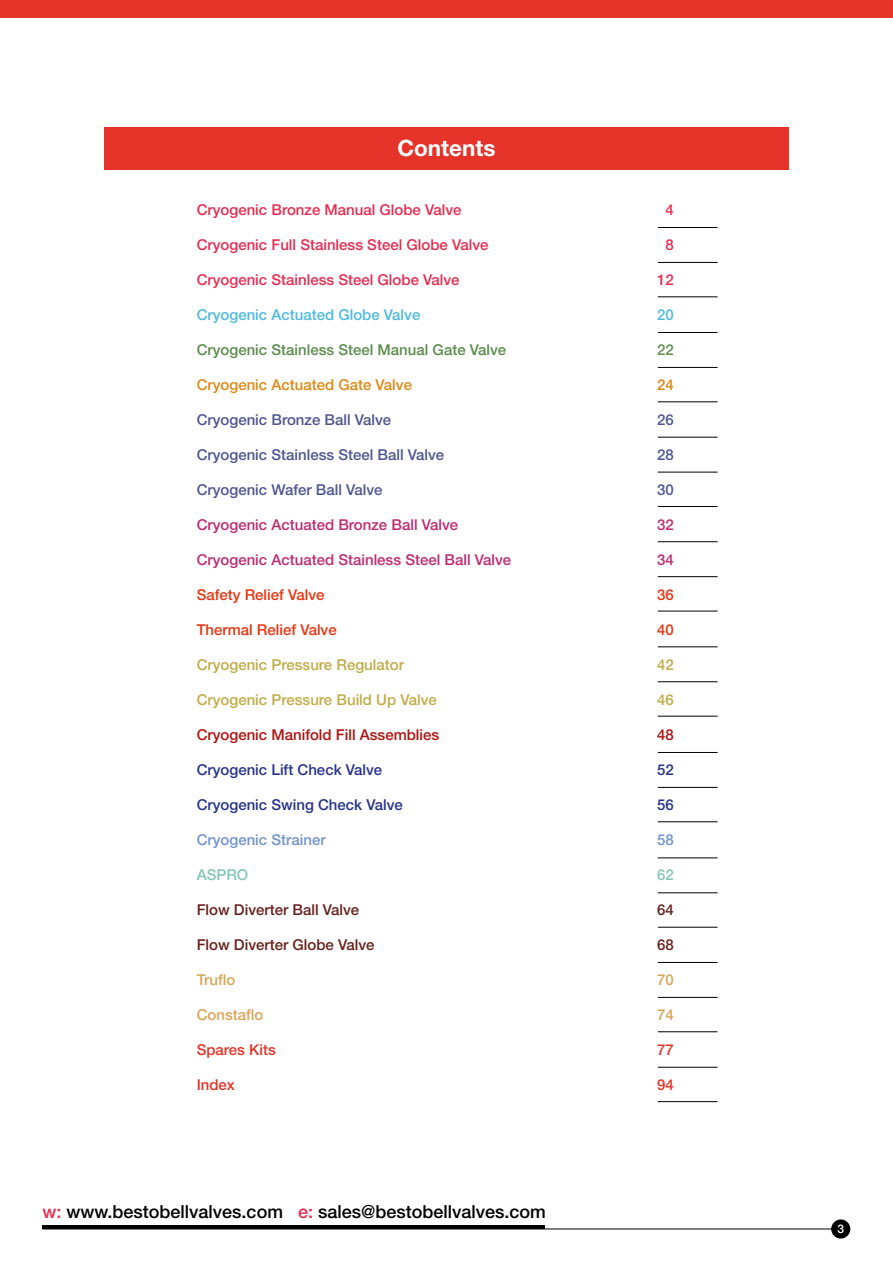
<style>
.page{position:relative;width:893px;height:1263px;background:#fff}
.page>*{position:absolute;margin:0;border:0;box-sizing:border-box;transform-origin:0 0}
.t1{font:700 22.5px "Helvetica Neue LT Std";color:#fff}
.t2{font:500 18px "Helvetica Neue LT Std";color:#000}
.t3{font:500 15px "Helvetica Neue LT Std";color:#e72d52}
.t4{font:500 15px "Helvetica Neue LT Std";color:#505691}
.t5{font:500 15px "Helvetica Neue LT Std";color:#be2b70}
.t6{font:500 15px "Helvetica Neue LT Std";color:#c2ac48}
.t7{font:500 15px "Helvetica Neue LT Std";color:#28348b}
.t8{font:500 15px "Helvetica Neue LT Std";color:#67221d}
.t9{font:500 15px "Helvetica Neue LT Std";color:#5c8d4d}
.t10{font:500 15px "Helvetica Neue LT Std";color:#e63612}
.t11{font:500 15px "Helvetica Neue LT Std";color:#af1310}
.t12{font:500 15px "Helvetica Neue LT Std";color:#50bade}
.t13{font:500 15px "Helvetica Neue LT Std";color:#df8815}
.t14{font:500 15px "Helvetica Neue LT Std";color:#7295cd}
.t15{font:500 15px "Helvetica Neue LT Std";color:#daa458}
.t16{font:500 15px "Helvetica Neue LT Std";color:#e63329}
.t17{font:500 15px "Helvetica Neue LT Std";color:#85c8b5}
.t18{font:500 12px "Helvetica Neue LT Std";color:#fff}
.s1{color:#e72d52}
</style>
<div class="page">
<div style="left:831px;top:1219px;width:19px;height:19px;background:#000;border-radius:50%"></div>
<hr style="left:43px;top:1228px;width:798px;height:1px;background:#000">
<hr style="left:43px;top:1225px;width:502px;height:4px;background:#000">
<div style="left:0;top:0;width:893px;height:17px;background:#e63329"></div>
<div style="left:104px;top:128px;width:685px;height:42px;background:#e63329"></div>
<hr style="left:658px;top:227px;width:60px;height:1px;background:#000">
<hr style="left:658px;top:332px;width:60px;height:1px;background:#000">
<hr style="left:658px;top:437px;width:60px;height:1px;background:#000">
<hr style="left:658px;top:541px;width:60px;height:1px;background:#000">
<hr style="left:658px;top:646px;width:60px;height:1px;background:#000">
<hr style="left:658px;top:752px;width:60px;height:1px;background:#000">
<hr style="left:658px;top:857px;width:60px;height:1px;background:#000">
<hr style="left:658px;top:962px;width:60px;height:1px;background:#000">
<hr style="left:658px;top:262px;width:60px;height:1px;background:#000">
<hr style="left:658px;top:367px;width:60px;height:1px;background:#000">
<hr style="left:658px;top:472px;width:60px;height:1px;background:#000">
<hr style="left:658px;top:576px;width:60px;height:1px;background:#000">
<hr style="left:658px;top:681px;width:60px;height:1px;background:#000">
<hr style="left:658px;top:787px;width:60px;height:1px;background:#000">
<hr style="left:658px;top:892px;width:60px;height:1px;background:#000">
<hr style="left:658px;top:997px;width:60px;height:1px;background:#000">
<hr style="left:658px;top:1067px;width:60px;height:1px;background:#000">
<hr style="left:658px;top:296px;width:60px;height:1px;background:#000">
<hr style="left:658px;top:401px;width:60px;height:1px;background:#000">
<hr style="left:658px;top:506px;width:60px;height:1px;background:#000">
<hr style="left:658px;top:611px;width:60px;height:1px;background:#000">
<hr style="left:658px;top:716px;width:60px;height:1px;background:#000">
<hr style="left:658px;top:821px;width:60px;height:1px;background:#000">
<hr style="left:658px;top:927px;width:60px;height:1px;background:#000">
<hr style="left:658px;top:1031px;width:60px;height:1px;background:#000">
<hr style="left:658px;top:1101px;width:60px;height:1px;background:#000">
<h1 class="t1" style="left:397px;top:134px;width:99px">Contents</h1>
<p class="t3" style="left:197px;top:201px;width:266px">Cryogenic Bronze Manual Globe Valve</p>
<p class="t3" style="left:665px;top:201px;width:10px">4</p>
<p class="t3" style="left:197px;top:236px;width:293px">Cryogenic Full Stainless Steel Globe Valve</p>
<p class="t3" style="left:665px;top:236px;width:10px">8</p>
<p class="t3" style="left:197px;top:271px;width:264px">Cryogenic Stainless Steel Globe Valve</p>
<p class="t3" style="left:657px;top:271px;width:18px">12</p>
<p class="t12" style="left:197px;top:306px;width:225px">Cryogenic Actuated Globe Valve</p>
<p class="t12" style="left:657px;top:306px;width:18px">20</p>
<p class="t9" style="left:197px;top:341px;width:311px">Cryogenic Stainless Steel Manual Gate Valve</p>
<p class="t9" style="left:657px;top:341px;width:18px">22</p>
<p class="t13" style="left:197px;top:376px;width:217px">Cryogenic Actuated Gate Valve</p>
<p class="t13" style="left:657px;top:376px;width:18px">24</p>
<p class="t4" style="left:197px;top:411px;width:196px">Cryogenic Bronze Ball Valve</p>
<p class="t4" style="left:657px;top:411px;width:18px">26</p>
<p class="t4" style="left:197px;top:446px;width:249px">Cryogenic Stainless Steel Ball Valve</p>
<p class="t4" style="left:657px;top:446px;width:18px">28</p>
<p class="t4" style="left:197px;top:481px;width:187px">Cryogenic Wafer Ball Valve</p>
<p class="t4" style="left:657px;top:481px;width:18px">30</p>
<p class="t5" style="left:197px;top:516px;width:263px">Cryogenic Actuated Bronze Ball Valve</p>
<p class="t5" style="left:657px;top:516px;width:18px">32</p>
<p class="t5" style="left:197px;top:551px;width:316px">Cryogenic Actuated Stainless Steel Ball Valve</p>
<p class="t5" style="left:657px;top:551px;width:18px">34</p>
<p class="t10" style="left:197px;top:586px;width:129px">Safety Relief Valve</p>
<p class="t10" style="left:657px;top:586px;width:18px">36</p>
<p class="t10" style="left:197px;top:621px;width:142px">Thermal Relief Valve</p>
<p class="t10" style="left:657px;top:621px;width:18px">40</p>
<p class="t6" style="left:197px;top:656px;width:209px">Cryogenic Pressure Regulator</p>
<p class="t6" style="left:657px;top:656px;width:18px">42</p>
<p class="t6" style="left:197px;top:691px;width:242px">Cryogenic Pressure Build Up Valve</p>
<p class="t6" style="left:657px;top:691px;width:18px">46</p>
<p class="t11" style="left:197px;top:726px;width:244px">Cryogenic Manifold Fill Assemblies</p>
<p class="t11" style="left:657px;top:726px;width:18px">48</p>
<p class="t7" style="left:197px;top:761px;width:187px">Cryogenic Lift Check Valve</p>
<p class="t7" style="left:657px;top:761px;width:18px">52</p>
<p class="t7" style="left:197px;top:796px;width:208px">Cryogenic Swing Check Valve</p>
<p class="t7" style="left:657px;top:796px;width:18px">56</p>
<p class="t14" style="left:197px;top:831px;width:130px">Cryogenic Strainer</p>
<p class="t14" style="left:657px;top:831px;width:18px">58</p>
<p class="t17" style="left:197px;top:866px;width:53px">ASPRO</p>
<p class="t17" style="left:657px;top:866px;width:18px">62</p>
<p class="t8" style="left:197px;top:901px;width:164px">Flow Diverter Ball Valve</p>
<p class="t8" style="left:657px;top:901px;width:18px">64</p>
<p class="t8" style="left:197px;top:936px;width:179px">Flow Diverter Globe Valve</p>
<p class="t8" style="left:657px;top:936px;width:18px">68</p>
<p class="t15" style="left:197px;top:971px;width:40px">Truflo</p>
<p class="t15" style="left:657px;top:971px;width:18px">70</p>
<p class="t15" style="left:197px;top:1006px;width:68px">Constaflo</p>
<p class="t15" style="left:657px;top:1006px;width:18px">74</p>
<p class="t16" style="left:197px;top:1041px;width:81px">Spares Kits</p>
<p class="t16" style="left:657px;top:1041px;width:18px">77</p>
<p class="t16" style="left:197px;top:1076px;width:40px">Index</p>
<p class="t16" style="left:657px;top:1076px;width:18px">94</p>
<p class="t2" style="left:43px;top:1201px;width:505px"><span class="s1">w:</span> www.bestobellvalves.com <span class="s1">e:</span> sales@bestobellvalves.com</p>
<p class="t18" style="left:837px;top:1221px;width:8px">3</p>
</div>
